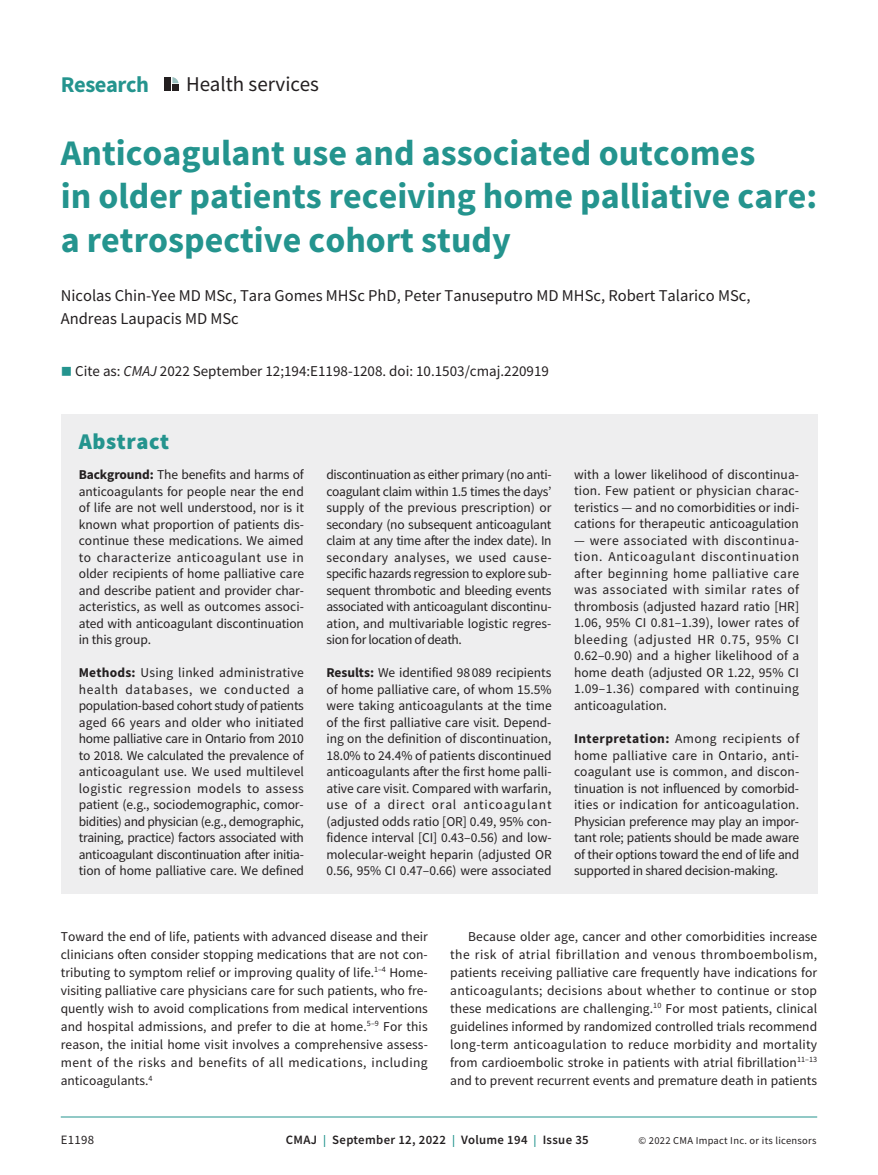
<style>
.page{position:relative;width:878px;height:1175px;background:#fff}
.page>*{position:absolute;margin:0;border:0;box-sizing:border-box;transform-origin:0 0}
.t1{font:700 36px/43.2px "Source Sans Pro";color:#24948e}
.t2{font:700 22.5px "Source Sans Pro";letter-spacing:-.02em;color:#24948e}
.t3{font:900 22.5px "Source Sans Pro";letter-spacing:.025em;color:#24948e}
.t4{font:21px "Source Sans Pro";color:#231f20}
.t5{font:16.5px/22.5px "Source Sans Pro";color:#231f20}
.t6{font:15px "Source Sans Pro";color:#231f20}
.t7{font:13.5px/16.5px "Source Sans Pro";color:#231f20;text-align:justify}
.t8{font:600 12.75px "Source Sans Pro";letter-spacing:.025em;color:#231f20}
.t9{font:12.75px "Source Sans Pro";letter-spacing:.025em;color:#231f20}
.t10{font:10.5px "Source Sans Pro";letter-spacing:.025em;color:#231f20}
.s1{color:#24948e}
.s2{font-style:italic}
.s3{font-weight:700}
.s4{font-size:12px;color:#24948e}
</style>
<div class="page">
<hr style="left:61px;top:1116px;width:756px;height:1px;background:#24948e">
<svg style="left:165px;top:77px;width:13px;height:14px"></svg>
<div style="left:61px;top:414px;width:756px;height:479px;background:#eeeeef"></div>
<h2 class="t2" style="left:61px;top:69px;width:90px">Research</h2>
<h3 class="t4" style="left:186px;top:71px;width:134px">Health services</h3>
<h1 class="t1" style="left:61px;top:131px;width:758px">Anticoagulant use and associated outcomes<br>in older patients receiving home palliative care: a retrospective cohort study</h1>
<p class="t5" style="left:61px;top:284px;width:691px">Nicolas Chin-Yee MD MSc, Tara Gomes MHSc PhD, Peter Tanuseputro MD MHSc, Robert Talarico MSc,<br>Andreas Laupacis MD MSc</p>
<p class="t6" style="left:61px;top:361px;width:489px"><span class="s1">■</span> Cite as: <span class="s2">CMAJ</span> 2022 September 12;194:E1198-1208. doi: 10.1503/cmaj.220919</p>
<h2 class="t3" style="left:79px;top:426px;width:92px">Abstract</h2>
<p class="t7" style="left:79px;top:466px;width:227px"><span class="s3">Background:</span> The benefits and harms of anticoagulants for people near the end of life are not well understood, nor is it known what proportion of patients dis&shy;continue these medications. We aimed to characterize anticoagulant use in older recipients of home palliative care and describe patient and provider char&shy;acteristics, as well as outcomes associ&shy;ated with anticoagulant discontinuation in this group.</p>
<p class="t7" style="left:79px;top:664px;width:227px"><span class="s3">Methods:</span> Using linked administrative health databases, we conducted a population-based cohort study of patients aged 66 years and older who initiated home palliative care in Ontario from 2010 to 2018. We calculated the prevalence of anticoagulant use. We used multilevel logistic regression models to assess patient (e.g., sociodemographic, comor&shy;bidities) and physician (e.g., demographic, training, practice) factors associated with anticoagulant discontinuation after initia&shy;tion of home palliative care. We defined</p>
<p class="t7" style="left:326px;top:466px;width:227px">discontinuation as either primary (no anti&shy;coagulant claim within 1.5 times the days’ supply of the previous prescription) or secondary (no subsequent anticoagulant claim at any time after the index date). In secondary analyses, we used cause&shy;specific hazards regression to explore sub&shy;sequent thrombotic and bleeding events associated with anticoagulant discontinu&shy;ation, and multivariable logistic regres&shy;sion for location of death.</p>
<p class="t7" style="left:326px;top:664px;width:227px"><span class="s3">Results:</span> We identified 98 089 recipients of home palliative care, of whom 15.5% were taking anticoagulants at the time of the first palliative care visit. Depend&shy;ing on the definition of discontinuation, 18.0% to 24.4% of patients discontinued anticoagulants after the first home palli&shy;ative care visit. Compared with warfarin, use of a direct oral anticoagulant (adjusted odds ratio [OR] 0.49, 95% con&shy;fidence interval [CI] 0.43–0.56) and low&shy;molecular-weight heparin (adjusted OR 0.56, 95% CI 0.47–0.66) were associated</p>
<p class="t7" style="left:574px;top:466px;width:227px">with a lower likelihood of discontinua&shy;tion. Few patient or physician charac&shy;teristics — and no comorbidities or indi&shy;cations for therapeutic anticoagulation</p>
<p class="t7" style="left:574px;top:532px;width:227px">— were associated with discontinua&shy;tion. Anticoagulant discontinuation after beginning home palliative care was associated with similar rates of thrombosis (adjusted hazard ratio [HR] 1.06, 95% CI 0.81–1.39), lower rates of bleeding (adjusted HR 0.75, 95% CI 0.62–0.90) and a higher likelihood of a home death (adjusted OR 1.22, 95% CI 1.09–1.36) compared with continuing anticoagulation.</p>
<p class="t7" style="left:574px;top:730px;width:227px"><span class="s3">Interpretation:</span> Among recipients of home palliative care in Ontario, anti&shy;coagulant use is common, and discon&shy;tinuation is not influenced by comorbid&shy;ities or indication for anticoagulation.<br>Physician preference may play an impor&shy;tant role; patients should be made aware of their options toward the end of life and supported in shared decision-making.</p>
<p class="t7" style="left:61px;top:927px;width:368px;line-height:18px">Toward the end of life, patients with advanced disease and their clinicians often consider stopping medications that are not con&shy;tributing to symptom relief or improving quality of life.<sup>1–4</sup> Home&shy;visiting palliative care physicians care for such patients, who fre&shy;quently wish to avoid complications from medical interventions and hospital admissions, and prefer to die at home.<sup>5–9</sup> For this reason, the initial home visit involves a comprehensive assess&shy;ment of the risks and benefits of all medications, including anticoagulants.<sup>4</sup></p>
<p class="t7" style="left:450px;top:927px;width:368px;line-height:18px;text-indent:18px">Because older age, cancer and other comorbidities increase the risk of atrial fibrillation and venous thromboembolism, patients receiving palliative care frequently have indications for anticoagulants; decisions about whether to continue or stop these medications are challenging.<sup>10</sup> For most patients, clinical guidelines informed by randomized controlled trials recommend long-term anticoagulation to reduce morbidity and mortality from cardioembolic stroke in patients with atrial fibrillation<sup>11–13 </sup>and to prevent recurrent events and premature death in patients</p>
<p class="t9" style="left:61px;top:1132px;width:35px">E1198</p>
<p class="t8" style="left:286px;top:1131px;width:304px">CMAJ <span class="s4">|</span> September 12, 2022 <span class="s4">|</span> Volume 194 <span class="s4">|</span> Issue 35</p>
<p class="t10" style="left:638px;top:1134px;width:179px">© 2022 CMA Impact Inc. or its licensors</p>
</div>
